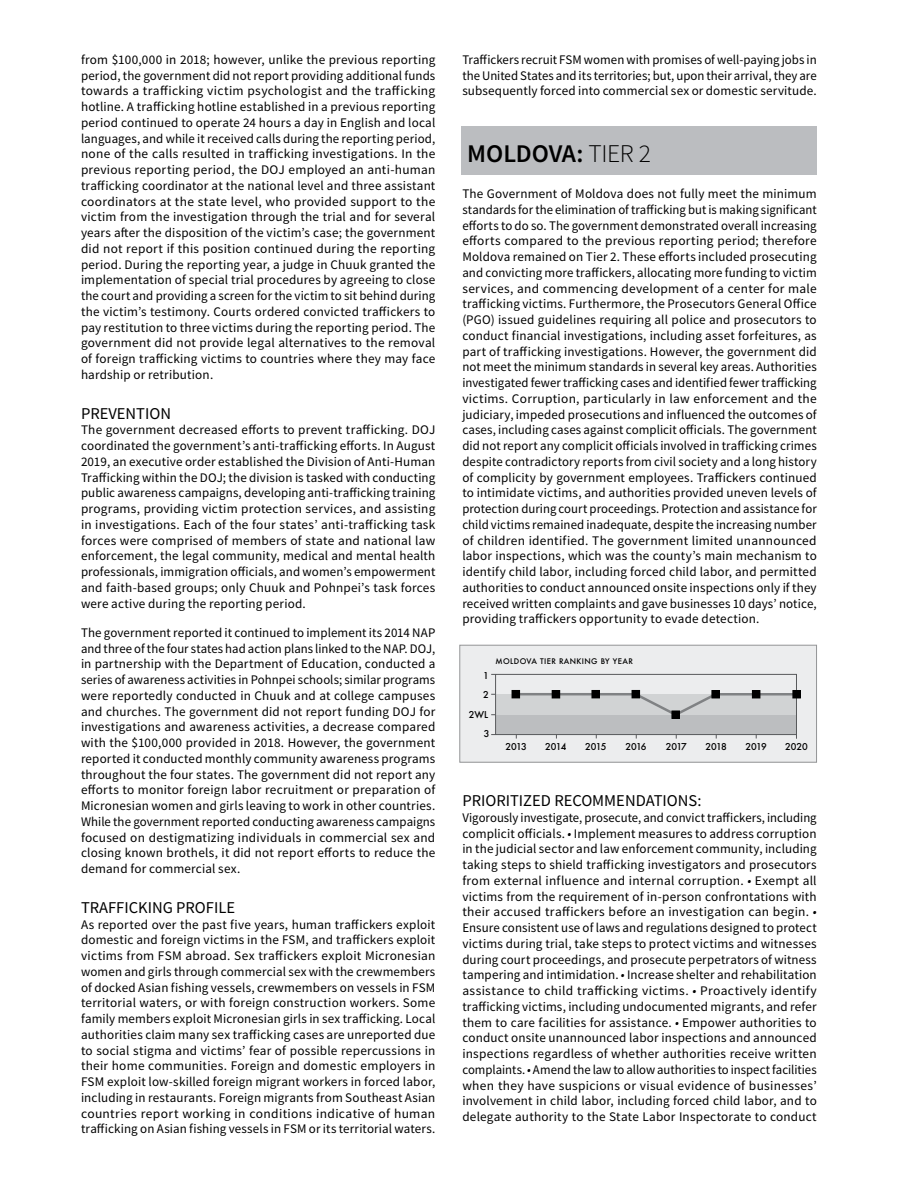
<style>
.page{position:relative;width:918px;height:1188px;background:#fff}
.page>*{position:absolute;margin:0;border:0;box-sizing:border-box;transform-origin:0 0}
.t1{font:600 25.5px "Source Sans Pro";letter-spacing:-.005em;color:#000}
.t2{font:16.5px "Source Sans Pro";color:#000}
.t3{font:13.2px/15.8px "Source Sans Pro";letter-spacing:.015em;color:#000;text-align:justify}
.t4{font:500 9.15px "Futura";letter-spacing:-.075em;color:#000}
.t5{font:500 7.5px "Futura";letter-spacing:.05em;color:#000}
.s1{font-weight:300}
.s2{font-style:italic}
</style>
<div class="page">
<div style="left:461px;top:127px;width:356px;height:48px;background:#bbbdc0"></div>
<div style="left:460px;top:645px;width:357px;height:117px;background:#ecedee"></div>
<div style="left:459px;top:645px;width:358px;height:118px;border:1px solid #949597"></div>
<div style="left:496px;top:714px;width:301px;height:21px;background:#bcbec0"></div>
<div style="left:496px;top:694px;width:301px;height:21px;background:#d1d3d4"></div>
<div style="left:495px;top:674px;width:302px;height:61px;border:1px solid #585a5c"></div>
<svg style="left:514px;top:692px;width:285px;height:26px"></svg>
<div style="left:512px;top:690px;width:8px;height:8px;background:#000"></div>
<div style="left:552px;top:691px;width:8px;height:7px;background:#000"></div>
<div style="left:552px;top:690px;width:8px;height:8px;border:1px solid #000"></div>
<div style="left:592px;top:690px;width:8px;height:8px;background:#000"></div>
<div style="left:632px;top:690px;width:8px;height:8px;background:#000"></div>
<div style="left:672px;top:711px;width:7px;height:7px;background:#000"></div>
<div style="left:672px;top:711px;width:8px;height:8px;border:1px solid #000"></div>
<div style="left:712px;top:691px;width:7px;height:7px;background:#000"></div>
<div style="left:712px;top:690px;width:8px;height:8px;border:1px solid #000"></div>
<div style="left:752px;top:691px;width:8px;height:7px;background:#000"></div>
<div style="left:752px;top:690px;width:8px;height:8px;border:1px solid #000"></div>
<div style="left:793px;top:691px;width:7px;height:7px;background:#000"></div>
<div style="left:792px;top:690px;width:9px;height:8px;border:1px solid #000"></div>
<p class="t3" style="left:81px;top:52px;width:356px">from $100,000 in 2018; however, unlike the previous reporting period, the government did not report providing additional funds towards a trafficking victim psychologist and the trafficking hotline. A trafficking hotline established in a previous reporting period continued to operate 24 hours a day in English and local languages, and while it received calls during the reporting period, none of the calls resulted in trafficking investigations. In the previous reporting period, the DOJ employed an anti-human trafficking coordinator at the national level and three assistant coordinators at the state level, who provided support to the victim from the investigation through the trial and for several years after the disposition of the victim’s case; the government did not report if this position continued during the reporting period. During the reporting year, a judge in Chuuk granted the implementation of special trial procedures by agreeing to close the court and providing a screen for the victim to sit behind during the victim’s testimony. Courts ordered convicted traffickers to pay restitution to three victims during the reporting period. The government did not provide legal alternatives to the removal of foreign trafficking victims to countries where they may face hardship or retribution.</p>
<p class="t2" style="left:81px;top:403px;width:92px">PREVENTION</p>
<p class="t3" style="left:81px;top:422px;width:356px">The government decreased efforts to prevent trafficking. DOJ coordinated the government’s anti-trafficking efforts. In August 2019, an executive order established the Division of Anti-Human Trafficking within the DOJ; the division is tasked with conducting public awareness campaigns, developing anti-trafficking training programs, providing victim protection services, and assisting in investigations. Each of the four states’ anti-trafficking task forces were comprised of members of state and national law enforcement, the legal community, medical and mental health professionals, immigration officials, and women’s empowerment and faith-based groups; only Chuuk and Pohnpei’s task forces were active during the reporting period.</p>
<p class="t3" style="left:81px;top:625px;width:356px">The government reported it continued to implement its 2014 NAP and three of the four states had action plans linked to the NAP. DOJ, in partnership with the Department of Education, conducted a series of awareness activities in Pohnpei schools; similar programs were reportedly conducted in Chuuk and at college campuses and churches. The government did not report funding DOJ for investigations and awareness activities, a decrease compared with the $100,000 provided in 2018. However, the government reported it conducted monthly community awareness programs throughout the four states. The government did not report any efforts to monitor foreign labor recruitment or preparation of Micronesian women and girls leaving to work in other countries.<br>While the government reported conducting awareness campaigns focused on destigmatizing individuals in commercial sex and closing known brothels, it did not report efforts to reduce the demand for commercial sex.</p>
<p class="t2" style="left:81px;top:897px;width:156px">TRAFFICKING PROFILE</p>
<p class="t3" style="left:81px;top:916px;width:356px">As reported over the past five years, human traffickers exploit domestic and foreign victims in the FSM, and traffickers exploit victims from FSM abroad. Sex traffickers exploit Micronesian women and girls through commercial sex with the crewmembers of docked Asian fishing vessels, crewmembers on vessels in FSM territorial waters, or with foreign construction workers. Some family members exploit Micronesian girls in sex trafficking. Local authorities claim many sex trafficking cases are unreported due to social stigma and victims’ fear of possible repercussions in their home communities. Foreign and domestic employers in FSM exploit low-skilled foreign migrant workers in forced labor, including in restaurants. Foreign migrants from Southeast Asian countries report working in conditions indicative of human trafficking on Asian fishing vessels in FSM or its territorial waters.</p>
<p class="t3" style="left:462px;top:52px;width:356px">Traffickers recruit FSM women with promises of well-paying jobs in the United States and its territories; but, upon their arrival, they are subsequently forced into commercial sex or domestic servitude.</p>
<h1 class="t1" style="left:467px;top:137px;width:185px">MOLDOVA: <span class="s1">TIER 2</span></h1>
<p class="t3" style="left:462px;top:186px;width:356px">The Government of Moldova does not fully meet the minimum standards for the elimination of trafficking but is making significant efforts to do so. The government demonstrated overall increasing efforts compared to the previous reporting period; therefore Moldova remained on Tier 2. These efforts included prosecuting and convicting more traffickers, allocating more funding to victim services, and commencing development of a center for male trafficking victims. Furthermore, the Prosecutors General Office (PGO) issued guidelines requiring all police and prosecutors to conduct financial investigations, including asset forfeitures, as part of trafficking investigations. However, the government did not meet the minimum standards in several key areas. Authorities investigated fewer trafficking cases and identified fewer trafficking victims. Corruption, particularly in law enforcement and the judiciary, impeded prosecutions and influenced the outcomes of cases, including cases against complicit officials. The government did not report any complicit officials involved in trafficking crimes despite contradictory reports from civil society and a long history of complicity by government employees. Traffickers continued to intimidate victims, and authorities provided uneven levels of protection during court proceedings. Protection and assistance for child victims remained inadequate, despite the increasing number of children identified. The government limited unannounced labor inspections, which was the county’s main mechanism to identify child labor, including forced child labor, and permitted authorities to conduct announced onsite inspections only if they received written complaints and gave businesses 10 days’ notice, providing traffickers opportunity to evade detection.</p>
<p class="t5" style="left:495px;top:656px;width:139px">MOLDOVA TIER RANKING BY YEAR</p>
<p class="t4" style="left:483px;top:669px;width:7px">1</p>
<p class="t4" style="left:483px;top:688px;width:7px">2</p>
<p class="t4" style="left:469px;top:708px;width:21px">2WL</p>
<p class="t4" style="left:484px;top:728px;width:7px">3</p>
<p class="t4" style="left:506px;top:740px;width:23px">2013</p>
<p class="t4" style="left:545px;top:740px;width:23px">2014</p>
<p class="t4" style="left:585px;top:740px;width:23px">2015</p>
<p class="t4" style="left:625px;top:740px;width:23px">2016</p>
<p class="t4" style="left:666px;top:740px;width:23px">2017</p>
<p class="t4" style="left:706px;top:740px;width:23px">2018</p>
<p class="t4" style="left:746px;top:740px;width:23px">2019</p>
<p class="t4" style="left:785px;top:740px;width:24px">2020</p>
<p class="t2" style="left:462px;top:790px;width:241px">PRIORITIZED RECOMMENDATIONS:</p>
<p class="t3" style="left:462px;top:810px;width:356px">Vigorously investigate, prosecute, and convict traffickers, including complicit officials. <span class="s2">•</span> Implement measures to address corruption in the judicial sector and law enforcement community, including taking steps to shield trafficking investigators and prosecutors from external influence and internal corruption. <span class="s2">•</span> Exempt all victims from the requirement of in-person confrontations with their accused traffickers before an investigation can begin. <span class="s2">• </span>Ensure consistent use of laws and regulations designed to protect victims during trial, take steps to protect victims and witnesses during court proceedings, and prosecute perpetrators of witness tampering and intimidation. <span class="s2">•</span> Increase shelter and rehabilitation assistance to child trafficking victims. <span class="s2">•</span> Proactively identify trafficking victims, including undocumented migrants, and refer them to care facilities for assistance. <span class="s2">•</span> Empower authorities to conduct onsite unannounced labor inspections and announced inspections regardless of whether authorities receive written complaints. <span class="s2">•</span> Amend the law to allow authorities to inspect facilities when they have suspicions or visual evidence of businesses’ involvement in child labor, including forced child labor, and to delegate authority to the State Labor Inspectorate to conduct</p>
</div>
